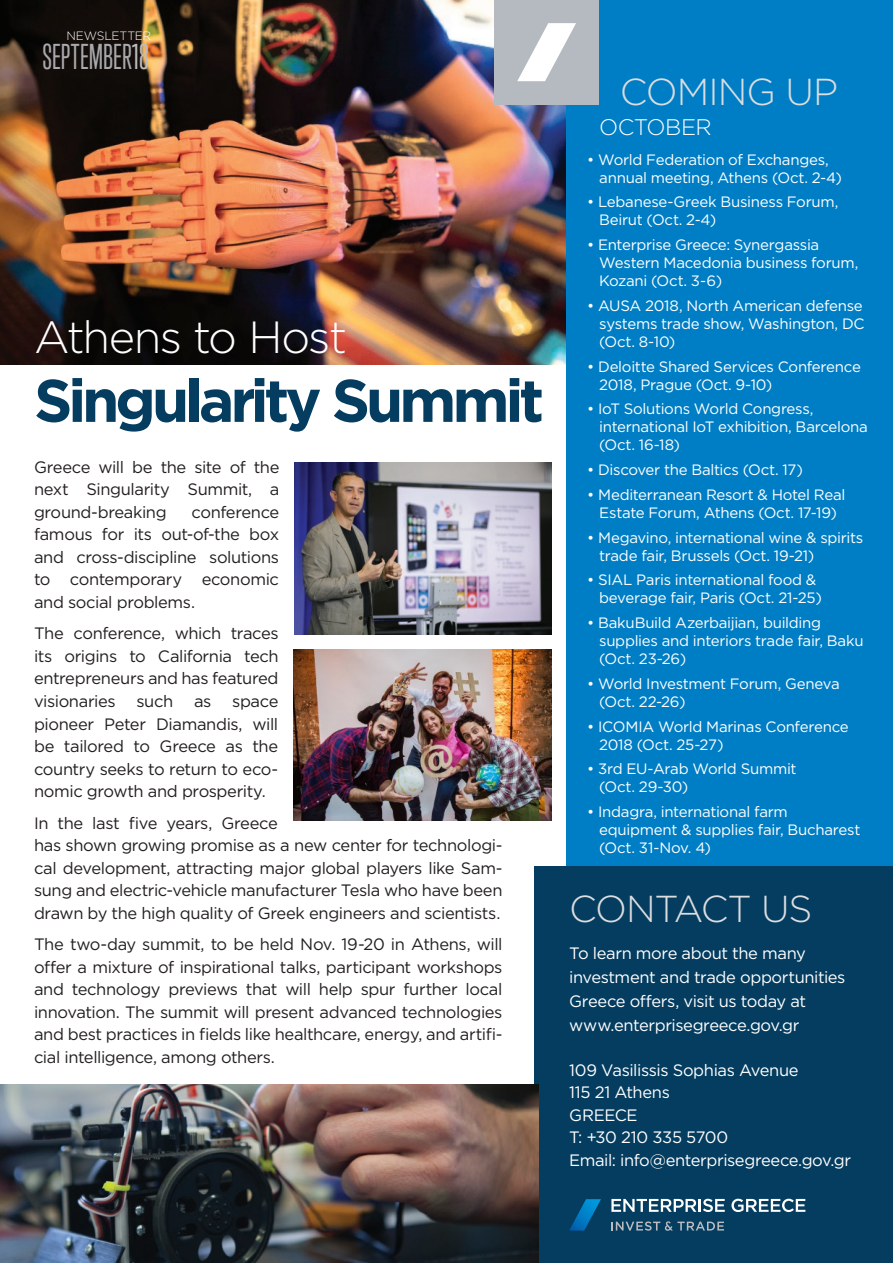
<style>
.page{position:relative;width:893px;height:1263px;background:#fff}
.page>*{position:absolute;margin:0;border:0;box-sizing:border-box;transform-origin:0 0}
.t1{font:700 60px "Gotham Pro";letter-spacing:-.07em;color:#043d60}
.t2{font:300 45px "Gotham Pro";letter-spacing:-.04em;color:#fff}
.t3{font:300 37.5px "Gotham Pro";letter-spacing:-.025em;color:#dcdddf}
.t4{font:32.85px "Trump Gothic Pro";color:#a8a9ad}
.t5{font:300 22.5px "Gotham Pro";letter-spacing:-.025em;color:#fff}
.t6{font:16.5px/22.5px "Gotham Pro";letter-spacing:-.025em;color:#231f20;text-align:justify}
.t7{font:16.5px/22.5px "Gotham Pro";letter-spacing:-.025em;color:#fff}
.t8{font:15px/18px "Gotham Pro";letter-spacing:-.02em;color:#fff}
.t9{font:300 12px "Gotham Pro";letter-spacing:-.015em;color:#fff}
.s1{color:#bcbdc0}
</style>
<div class="page">
<img style="left:0;top:0;width:566px;height:365px">
<div style="left:566px;top:0;width:327px;height:1233px;background:#007ec5"></div>
<div style="left:535px;top:866px;width:358px;height:397px;background:#043d60"></div>
<div style="left:494px;top:0;width:105px;height:104px;background:#b4babf"></div>
<svg style="left:517px;top:23px;width:59px;height:58px"></svg>
<svg style="left:611px;top:1199px;width:114px;height:13px"></svg>
<svg style="left:731px;top:1199px;width:74px;height:13px"></svg>
<svg style="left:611px;top:1221px;width:113px;height:10px"></svg>
<svg style="left:569px;top:1199px;width:32px;height:31px"></svg>
<img style="left:294px;top:463px;width:257px;height:171px">
<img style="left:294px;top:649px;width:257px;height:172px">
<img style="left:0;top:1084px;width:538px;height:179px">
<p class="t9" style="left:67px;top:29px;width:86px">NEWSLETTER</p>
<h3 class="t4" style="left:42px;top:38px;width:108px">SEPTEMBER<span class="s1">18</span></h3>
<h2 class="t2" style="left:34px;top:313px;width:314px">Athens to Host</h2>
<h1 class="t1" style="left:34px;top:366px;width:512px">Singularity Summit</h1>
<p class="t6" style="left:34px;top:456px;width:247px">Greece will be the site of the next Singularity Summit, a ground-breaking</p>
<p class="t6" style="left:34px;top:501px;width:247px;text-indent:157px">conference famous for its out-of-the box and cross-discipline solutions to contemporary economic and social problems.</p>
<p class="t6" style="left:34px;top:622px;width:246px">The conference, which traces its origins to California tech entrepreneurs and has featured visionaries</p>
<p class="t6" style="left:137px;top:690px;width:38px">such</p>
<p class="t6" style="left:194px;top:690px;width:19px">as</p>
<p class="t6" style="left:34px;top:690px;width:246px;text-indent:198px">space pioneer Peter Diamandis, will be tailored to Greece as the country seeks to return to eco&shy;nomic growth and prosperity.</p>
<p class="t6" style="left:34px;top:811px;width:470px;text-align:left">In the last five years, Greece<br>has shown growing promise as a new center for technologi&shy;cal development, attracting major global players like Sam&shy;sung and electric-vehicle manufacturer Tesla who have been drawn by the high quality of Greek engineers and scientists.</p>
<p class="t6" style="left:34px;top:933px;width:470px">The two-day summit, to be held Nov. 19-20 in Athens, will offer a mixture of inspirational talks, participant workshops and technology previews that will help spur further local innovation. The summit will present advanced technologies and best practices in fields like healthcare, energy, and artifi&shy;cial intelligence, among others.</p>
<h3 class="t3" style="left:620px;top:72px;width:220px">COMING UP</h3>
<h3 class="t5" style="left:599px;top:115px;width:114px">OCTOBER</h3>
<p class="t8" style="left:599px;top:150px;width:244px;text-indent:-12px">• World Federation of Exchanges, annual meeting, Athens (Oct. 2-4)</p>
<p class="t8" style="left:599px;top:193px;width:241px;text-indent:-12px">• Lebanese-Greek Business Forum,<br>Beirut (Oct. 2-4)</p>
<p class="t8" style="left:599px;top:236px;width:261px;text-indent:-12px">• Enterprise Greece: Synergassia<br>Western Macedonia business forum,<br>Kozani (Oct. 3-6)</p>
<p class="t8" style="left:599px;top:296px;width:267px;text-align:justify;text-indent:-12px">• AUSA 2018, North American defense systems trade show, Washington, DC (Oct. 8-10)</p>
<p class="t8" style="left:599px;top:357px;width:263px;text-indent:-12px">• Deloitte Shared Services Conference<br>2018, Prague (Oct. 9-10)</p>
<p class="t8" style="left:599px;top:400px;width:270px;text-indent:-12px">• IoT Solutions World Congress, international IoT exhibition, Barcelona (Oct. 16-18)</p>
<p class="t8" style="left:587px;top:461px;width:217px">• Discover the Baltics (Oct. 17)</p>
<p class="t8" style="left:587px;top:485px;width:260px;text-align:center">• Mediterranean Resort &amp; Hotel Real<br>Estate Forum, Athens (Oct. 17-19)</p>
<p class="t8" style="left:599px;top:528px;width:266px;text-indent:-12px">• Megavino, international wine &amp; spirits trade fair, Brussels (Oct. 19-21)</p>
<p class="t8" style="left:599px;top:571px;width:224px;text-indent:-12px">• SIAL Paris international food &amp; beverage fair, Paris (Oct. 21-25)</p>
<p class="t8" style="left:599px;top:614px;width:266px;text-indent:-12px">• BakuBuild Azerbaijian, building supplies and interiors trade fair, Baku (Oct. 23-26)</p>
<p class="t8" style="left:599px;top:674px;width:242px;text-indent:-12px">• World Investment Forum, Geneva (Oct. 22-26)</p>
<p class="t8" style="left:599px;top:717px;width:251px;text-indent:-12px">• ICOMIA World Marinas Conference<br>2018 (Oct. 25-27)</p>
<p class="t8" style="left:599px;top:760px;width:199px;text-indent:-12px">• 3rd EU-Arab World Summit (Oct. 29-30)</p>
<p class="t8" style="left:599px;top:803px;width:263px;text-indent:-12px">• Indagra, international farm equipment &amp; supplies fair, Bucharest (Oct. 31-Nov. 4)</p>
<h3 class="t3" style="left:569px;top:888px;width:245px">CONTACT US</h3>
<p class="t7" style="left:569px;top:941px;width:278px;line-height:24px">To learn more about the many investment and trade opportunities<br>Greece offers, visit us today at www.enterprisegreece.gov.gr</p>
<p class="t7" style="left:569px;top:1059px;width:284px">109 Vasilissis Sophias Avenue<br>115 21 Athens<br>GREECE<br>T: +30 210 335 5700<br>Email: info@enterprisegreece.gov.gr</p>
</div>
